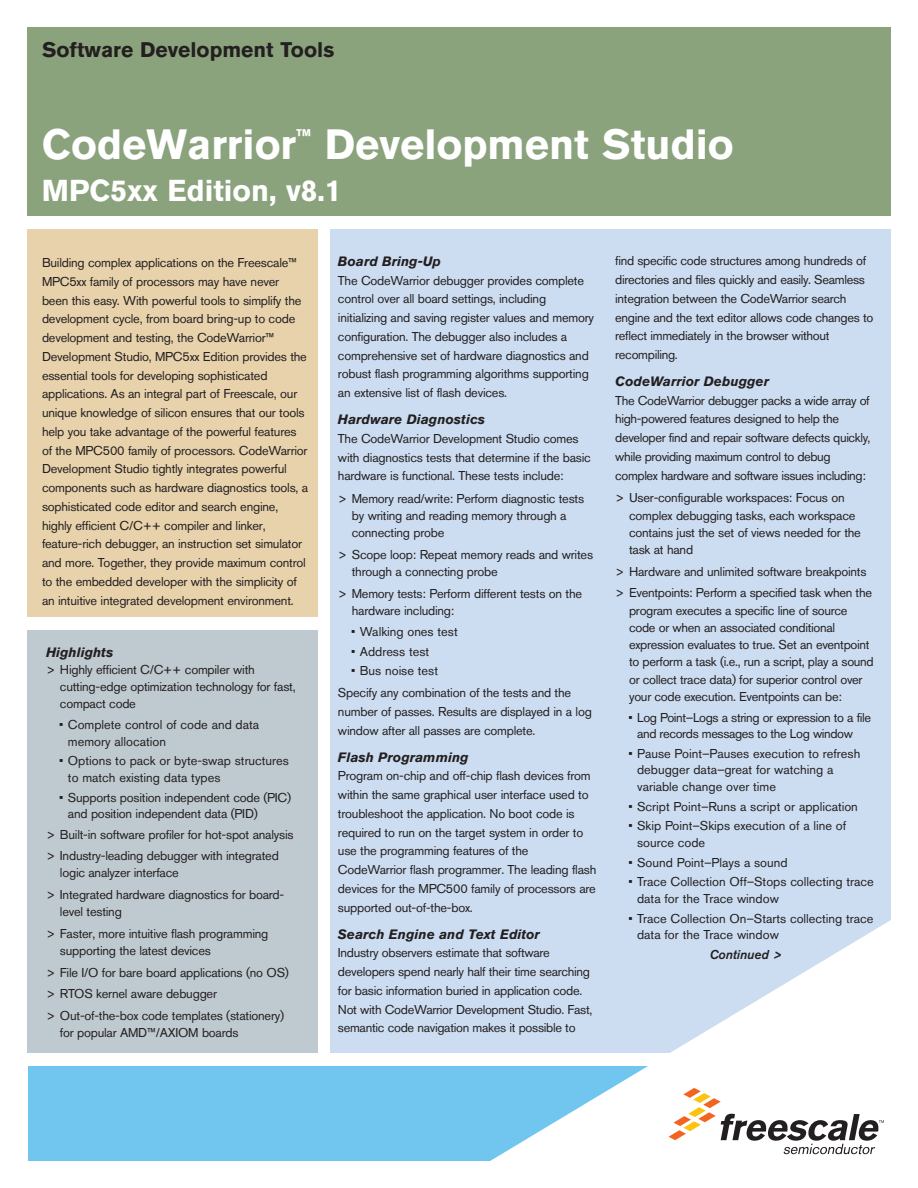
<style>
.page{position:relative;width:918px;height:1188px;background:#fff}
.page>*{position:absolute;margin:0;border:0;box-sizing:border-box;transform-origin:0 0}
.t1{font:700 42px "Akzidenz Grotesk BQ";color:#fff}
.t2{font:700 30px "Akzidenz Grotesk BQ";color:#fff}
.t3{font:700 21px "Akzidenz Grotesk BQ";color:#231f20}
.t4{font:italic 700 13.5px "Akzidenz Grotesk BQ";color:#231f20}
.t5{font:12.75px/18.8px "Akzidenz Grotesk BQ";letter-spacing:-.02em;color:#231f20}
.t6{font:12.75px/16.5px "Akzidenz Grotesk BQ";color:#231f20}
.t7{font:italic 12.75px "Akzidenz Grotesk BQ Med";color:#231f20}
</style>
<div class="page">
<div style="left:27px;top:631px;width:290px;height:422px;background:#bfcad0"></div>
<div style="left:27px;top:230px;width:290px;height:387px;background:#e7d2ac"></div>
<div style="left:331px;top:230px;width:560px;height:823px;background:#ccddf1"></div>
<div style="left:28px;top:1066px;width:863px;height:95px;background:#70c6ef"></div>
<svg style="left:490px;top:920px;width:401px;height:241px"></svg>
<svg style="left:669px;top:1088px;width:215px;height:66px;background:#dcd7d2"></svg>
<div style="left:27px;top:27px;width:864px;height:189px;background:#8ba37d"></div>
<h3 class="t3" style="left:42px;top:42px;width:294px">Software Development Tools</h3>
<h1 class="t1" style="left:42px;top:129px;width:693px">CodeWarrior<sup>™</sup> Development Studio</h1>
<h2 class="t2" style="left:42px;top:179px;width:301px">MPC5xx Edition, v8.1</h2>
<p class="t5" style="left:42px;top:254px;width:268px">Building complex applications on the Freescale™ MPC5xx family of processors may have never been this easy. With powerful tools to simplify the development cycle, from board bring-up to code development and testing, the CodeWarrior™ Development Studio, MPC5xx Edition provides the essential tools for developing sophisticated applications. As an integral part of Freescale, our unique knowledge of silicon ensures that our tools help you take advantage of the powerful features of the MPC500 family of processors. CodeWarrior Development Studio tightly integrates powerful components such as hardware diagnostics tools, a sophisticated code editor and search engine, highly efficient C/C++ compiler and linker, feature-rich debugger, an instruction set simulator and more. Together, they provide maximum control to the embedded developer with the simplicity of an intuitive integrated development environment.</p>
<p class="t4" style="left:46px;top:647px;width:69px">Highlights</p>
<p class="t5" style="left:60px;top:662px;width:237px;line-height:17.2px;text-indent:-14px">&gt; Highly efficient C/C++ compiler with cutting-edge optimization technology for fast, compact code</p>
<p class="t6" style="left:68px;top:718px;width:193px;text-indent:-9px">• Complete control of code and data memory allocation</p>
<p class="t6" style="left:68px;top:754px;width:223px;text-indent:-9px">• Options to pack or byte-swap structures to match existing data types</p>
<p class="t5" style="left:68px;top:790px;width:225px;line-height:16.5px;text-indent:-9px">• Supports position independent code (PIC) and position independent data (PID)</p>
<p class="t5" style="left:46px;top:825px;width:249px;line-height:21.6px">&gt; Built-in software profiler for hot-spot analysis &gt; Industry-leading debugger with integrated</p>
<p class="t5" style="left:46px;top:863px;width:240px;line-height:21.6px;text-indent:14px">logic analyzer interface<br>&gt; Integrated hardware diagnostics for board-</p>
<p class="t5" style="left:46px;top:902px;width:224px;line-height:21.6px;text-indent:14px">level testing<br>&gt; Faster, more intuitive flash programming</p>
<p class="t5" style="left:46px;top:941px;width:244px;line-height:21.6px;text-indent:14px">supporting the latest devices<br>&gt; File I/O for bare board applications (no OS) &gt; RTOS kernel aware debugger<br>&gt; Out-of-the-box code templates (stationery)</p>
<p class="t5" style="left:60px;top:1024px;width:180px">for popular AMD™/AXIOM boards</p>
<p class="t4" style="left:338px;top:256px;width:105px">Board Bring-Up</p>
<p class="t5" style="left:338px;top:272px;width:258px">The CodeWarrior debugger provides complete control over all board settings, including initializing and saving register values and memory configuration. The debugger also includes a comprehensive set of hardware diagnostics and robust flash programming algorithms supporting an extensive list of flash devices.</p>
<p class="t4" style="left:338px;top:414px;width:149px">Hardware Diagnostics</p>
<p class="t5" style="left:338px;top:430px;width:254px">The CodeWarrior Development Studio comes with diagnostics tests that determine if the basic hardware is functional. These tests include:</p>
<p class="t5" style="left:352px;top:491px;width:234px;line-height:17.2px;text-indent:-14px">&gt; Memory read/write: Perform diagnostic tests by writing and reading memory through a connecting probe</p>
<p class="t5" style="left:352px;top:547px;width:243px;line-height:17.2px;text-indent:-14px">&gt; Scope loop: Repeat memory reads and writes through a connecting probe</p>
<p class="t5" style="left:352px;top:586px;width:232px;line-height:17.2px;text-indent:-14px">&gt; Memory tests: Perform different tests on the hardware including:</p>
<p class="t6" style="left:351px;top:624px;width:108px">• Walking ones test</p>
<p class="t6" style="left:351px;top:644px;width:80px">• Address test</p>
<p class="t5" style="left:338px;top:661px;width:235px;line-height:22px;text-indent:13px">• Bus noise test<br>Specify any combination of the tests and the</p>
<p class="t5" style="left:338px;top:703px;width:255px">number of passes. Results are displayed in a log window after all passes are complete.</p>
<p class="t4" style="left:338px;top:752px;width:132px">Flash Programming</p>
<p class="t5" style="left:338px;top:768px;width:260px">Program on-chip and off-chip flash devices from within the same graphical user interface used to troubleshoot the application. No boot code is required to run on the target system in order to use the programming features of the CodeWarrior flash programmer. The leading flash devices for the MPC500 family of processors are supported out-of-the-box.</p>
<p class="t4" style="left:338px;top:929px;width:204px">Search Engine and Text Editor</p>
<p class="t5" style="left:338px;top:945px;width:256px">Industry observers estimate that software developers spend nearly half their time searching for basic information buried in application code.<br>Not with CodeWarrior Development Studio. Fast, semantic code navigation makes it possible to</p>
<p class="t5" style="left:615px;top:253px;width:260px">find specific code structures among hundreds of directories and files quickly and easily. Seamless integration between the CodeWarrior search engine and the text editor allows code changes to reflect immediately in the browser without recompiling.</p>
<p class="t4" style="left:615px;top:376px;width:155px">CodeWarrior Debugger</p>
<p class="t5" style="left:615px;top:392px;width:257px">The CodeWarrior debugger packs a wide array of high-powered features designed to help the developer find and repair software defects quickly, while providing maximum control to debug complex hardware and software issues including:</p>
<p class="t5" style="left:629px;top:490px;width:233px;line-height:17.2px;text-indent:-14px">&gt; User-configurable workspaces: Focus on complex debugging tasks, each workspace contains just the set of views needed for the task at hand</p>
<p class="t5" style="left:615px;top:562px;width:258px;line-height:21.6px">&gt; Hardware and unlimited software breakpoints &gt; Eventpoints: Perform a specified task when the</p>
<p class="t5" style="left:629px;top:603px;width:246px;line-height:17.2px">program executes a specific line of source code or when an associated conditional expression evaluates to true. Set an eventpoint to perform a task (i.e., run a script, play a sound or collect trace data) for superior control over your code execution. Eventpoints can be:</p>
<p class="t5" style="left:637px;top:710px;width:235px;line-height:16.5px;text-indent:-9px">• Log Point–Logs a string or expression to a file and records messages to the Log window</p>
<p class="t6" style="left:637px;top:746px;width:225px;text-indent:-9px">• Pause Point–Pauses execution to refresh debugger data–great for watching a variable change over time</p>
<p class="t6" style="left:628px;top:799px;width:231px">• Script Point–Runs a script or application</p>
<p class="t6" style="left:637px;top:819px;width:211px;text-indent:-9px">• Skip Point–Skips execution of a line of source code</p>
<p class="t6" style="left:628px;top:855px;width:161px">• Sound Point–Plays a sound</p>
<p class="t6" style="left:637px;top:875px;width:238px;text-indent:-9px">• Trace Collection Off–Stops collecting trace data for the Trace window</p>
<p class="t6" style="left:637px;top:911px;width:238px;text-indent:-9px">• Trace Collection On–Starts collecting trace data for the Trace window</p>
<p class="t7" style="left:710px;top:950px;width:74px">Continued &gt;</p>
</div>
